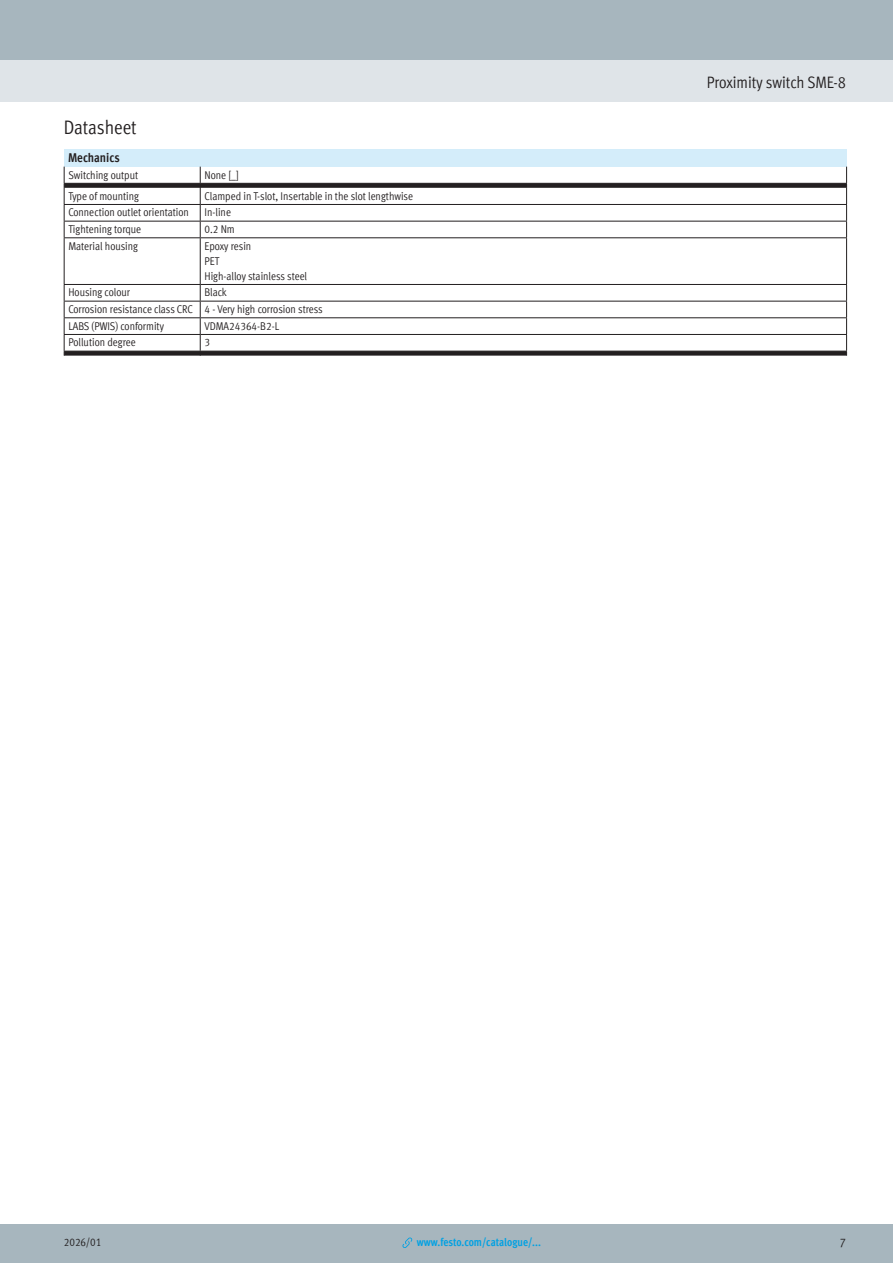
<style>
.page{position:relative;width:893px;height:1263px;background:#fff}
.page>*{position:absolute;margin:0;border:0;box-sizing:border-box;transform-origin:0 0}
.t1{font:condensed 19.5px "Festo";letter-spacing:-.005em;color:#231f20}
.t2{font:condensed 16.5px "Festo";letter-spacing:-.01em;color:#231f20}
.FES_head_1_text{font:700 condensed 12.75px "Festo";color:#231f20}
.t3{font:condensed 12.75px "Festo";color:#231f20}
.FES_tab_regular{font:condensed 11.25px "Festo";color:#231f20}
.t4{font:700 condensed 11.25px "Festo";color:#00a1e3}
</style>
<div class="page">
<div style="left:0;top:1225px;width:893px;height:38px;background:#a7b6be"></div>
<div style="left:0;top:60px;width:893px;height:42px;background:#dfe4e8"></div>
<div style="left:0;top:0;width:893px;height:60px;background:#a7b6be"></div>
<svg style="left:402px;top:1237px;width:10px;height:11px"></svg>
<div style="left:64px;top:149px;width:782px;height:18px;background:#d4edfa"></div>
<div style="left:64px;top:183px;width:136px;height:5px;background:#231f20"></div>
<div style="left:200px;top:183px;width:647px;height:5px;background:#231f20"></div>
<div style="left:64px;top:351px;width:136px;height:5px;background:#231f20"></div>
<div style="left:200px;top:351px;width:647px;height:5px;background:#231f20"></div>
<hr style="left:64px;top:204px;width:136px;height:1px;background:#231f20">
<hr style="left:200px;top:204px;width:647px;height:1px;background:#231f20">
<hr style="left:64px;top:221px;width:136px;height:1px;background:#231f20">
<svg style="left:64px;top:167px;width:1px;height:70px"></svg>
<hr style="left:200px;top:221px;width:647px;height:1px;background:#231f20">
<svg style="left:200px;top:167px;width:1px;height:70px"></svg>
<svg style="left:846px;top:167px;width:1px;height:70px"></svg>
<hr style="left:64px;top:237px;width:136px;height:1px;background:#231f20">
<hr style="left:64px;top:238px;width:1px;height:46px;background:#231f20">
<hr style="left:200px;top:237px;width:647px;height:1px;background:#231f20">
<hr style="left:200px;top:238px;width:1px;height:46px;background:#231f20">
<hr style="left:846px;top:238px;width:1px;height:46px;background:#231f20">
<hr style="left:64px;top:284px;width:136px;height:1px;background:#231f20">
<hr style="left:200px;top:284px;width:647px;height:1px;background:#231f20">
<hr style="left:64px;top:301px;width:136px;height:1px;background:#231f20">
<hr style="left:200px;top:301px;width:647px;height:1px;background:#231f20">
<hr style="left:64px;top:317px;width:136px;height:1px;background:#231f20">
<hr style="left:200px;top:317px;width:647px;height:1px;background:#231f20">
<hr style="left:64px;top:334px;width:136px;height:1px;background:#231f20">
<hr style="left:200px;top:334px;width:647px;height:1px;background:#231f20">
<svg style="left:64px;top:285px;width:1px;height:71px"></svg>
<svg style="left:200px;top:285px;width:1px;height:71px"></svg>
<svg style="left:846px;top:285px;width:1px;height:71px"></svg>
<h1 class="t1" style="left:64px;top:113px;width:74px">Datasheet</h1>
<p class="FES_head_1_text" style="left:68px;top:148px;width:53px">Mechanics</p>
<p class="FES_tab_regular" style="left:68px;top:167px;width:71px">Switching output</p>
<p class="FES_tab_regular" style="left:204px;top:167px;width:36px">None [_]</p>
<p class="FES_tab_regular" style="left:68px;top:188px;width:72px">Type of mounting</p>
<p class="FES_tab_regular" style="left:204px;top:188px;width:210px">Clamped in T-slot, Insertable in the slot lengthwise</p>
<p class="FES_tab_regular" style="left:68px;top:204px;width:122px">Connection outlet orientation</p>
<p class="FES_tab_regular" style="left:204px;top:204px;width:28px">In-line</p>
<p class="FES_tab_regular" style="left:68px;top:221px;width:74px">Tightening torque</p>
<p class="FES_tab_regular" style="left:204px;top:221px;width:32px">0.2 Nm</p>
<p class="FES_tab_regular" style="left:68px;top:238px;width:71px">Material housing</p>
<p class="FES_tab_regular" style="left:204px;top:238px;width:48px">Epoxy resin</p>
<p class="FES_tab_regular" style="left:204px;top:253px;width:16px">PET</p>
<p class="FES_tab_regular" style="left:204px;top:268px;width:104px">High-alloy stainless steel</p>
<p class="FES_tab_regular" style="left:68px;top:284px;width:63px">Housing colour</p>
<p class="FES_tab_regular" style="left:204px;top:284px;width:24px">Black</p>
<p class="FES_tab_regular" style="left:68px;top:301px;width:126px">Corrosion resistance class CRC</p>
<p class="FES_tab_regular" style="left:204px;top:301px;width:120px">4 - Very high corrosion stress</p>
<p class="FES_tab_regular" style="left:68px;top:318px;width:97px">LABS (PWIS) conformity</p>
<p class="FES_tab_regular" style="left:204px;top:318px;width:76px">VDMA24364-B2-L</p>
<p class="FES_tab_regular" style="left:68px;top:334px;width:69px">Pollution degree</p>
<p class="FES_tab_regular" style="left:204px;top:334px;width:7px">3</p>
<h2 class="t2" style="left:707px;top:71px;width:141px">Proximity switch SME-8</h2>
<p class="FES_tab_regular" style="left:64px;top:1234px;width:39px">2026/01</p>
<p class="t4" style="left:417px;top:1233px;width:126px">www.festo.com/catalogue/...</p>
<p class="t3" style="left:840px;top:1233px;width:8px">7</p>
</div>
